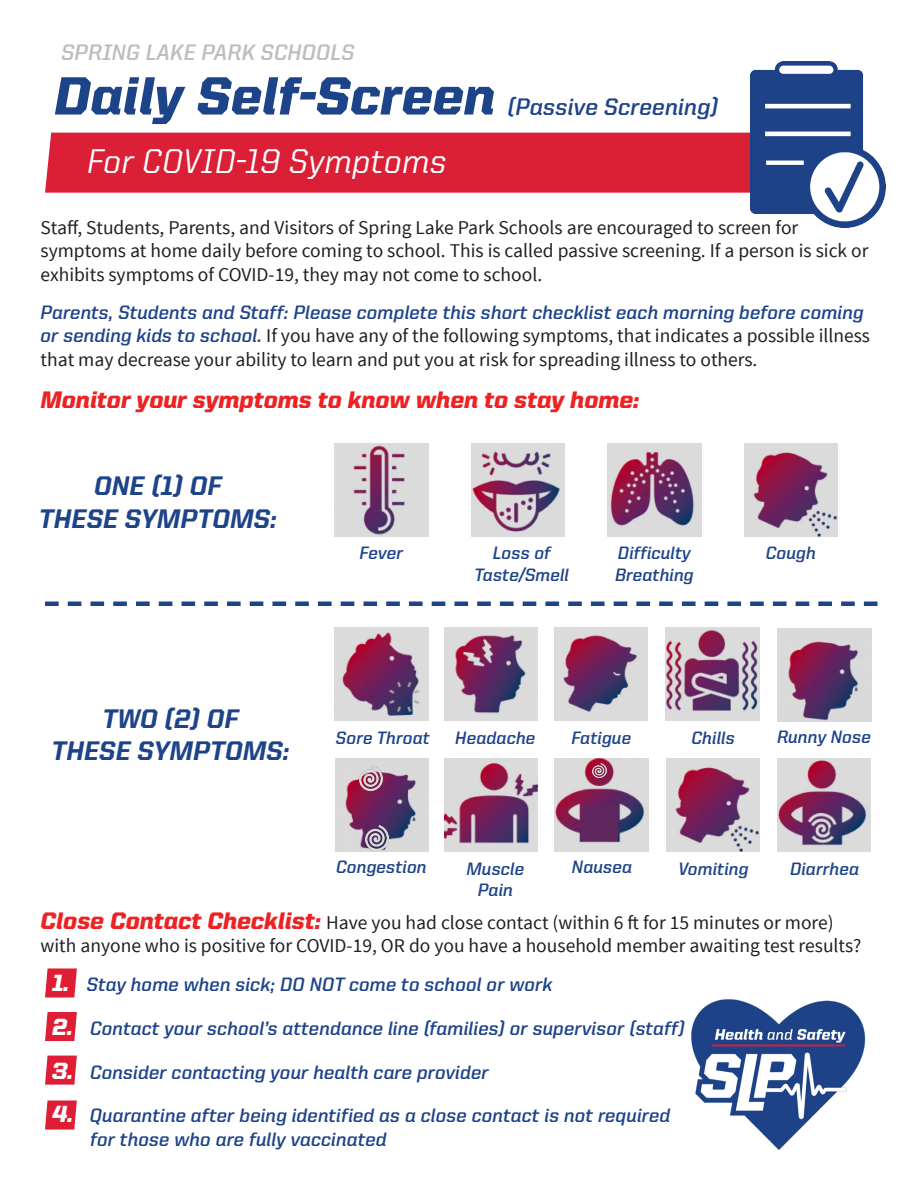
<style>
.page{position:relative;width:918px;height:1188px;background:#fff}
.page>*{position:absolute;margin:0;border:0;box-sizing:border-box;transform-origin:0 0}
.t1{font:900 54px "United Italic Reg";color:#1d4389}
.t2{font:500 34.5px "United Italic Reg";color:#fff}
.t3{font:800 27px "United Italic Reg";color:#1d4389}
.t4{font:900 24px "United Italic Reg";color:#ee2123}
.t5{font:700 24px "United Italic Reg";color:#1d4389}
.t6{font:700 22.5px "United Italic Reg";color:#bcbdc0}
.t7{font:19.5px/23.4px "Source Sans Pro";color:#231f20}
.t8{font:700 19.5px "United Italic Reg";color:#1d4389}
.t9{font:700 18px "United Italic Reg";color:#1d4389}
.s1{font-family:"United Italic Reg";font-weight:700;color:#1d4389}
.s2{font-family:"United Italic Reg";font-weight:900;font-size:24px;color:#ee2123}
.s3{font-weight:900;font-size:23.55px;color:#fff}
</style>
<div class="page">
<svg style="left:45px;top:1101px;width:32px;height:29px"></svg>
<svg style="left:45px;top:1056px;width:32px;height:29px"></svg>
<svg style="left:45px;top:1012px;width:32px;height:29px"></svg>
<svg style="left:45px;top:968px;width:32px;height:30px"></svg>
<div style="left:45px;top:133px;width:705px;height:60px;background:#db1f36"></div>
<img style="left:750px;top:62px;width:135px;height:165px">
<img style="left:691px;top:999px;width:175px;height:151px">
<img style="left:335px;top:443px;width:93px;height:94px">
<img style="left:471px;top:443px;width:94px;height:94px">
<img style="left:608px;top:443px;width:93px;height:94px">
<img style="left:744px;top:443px;width:94px;height:94px">
<svg style="left:45px;top:602px;width:832px;height:4px"></svg>
<img style="left:335px;top:628px;width:93px;height:93px">
<img style="left:444px;top:628px;width:94px;height:93px">
<img style="left:554px;top:628px;width:93px;height:93px">
<img style="left:666px;top:628px;width:93px;height:93px">
<img style="left:778px;top:628px;width:93px;height:94px">
<img style="left:444px;top:759px;width:94px;height:93px">
<img style="left:666px;top:759px;width:94px;height:93px">
<img style="left:555px;top:759px;width:93px;height:93px">
<div style="left:583px;top:806px;width:35px;height:35px;background:#60275e"></div>
<img style="left:778px;top:759px;width:93px;height:93px">
<img style="left:335px;top:759px;width:94px;height:93px">
<img style="left:593px;top:763px;width:13px;height:15px">
<img style="left:365px;top:826px;width:23px;height:25px">
<img style="left:360px;top:766px;width:23px;height:25px">
<p class="t6" style="left:62px;top:40px;width:295px">SPRING LAKE PARK SCHOOLS</p>
<p class="t1" style="left:54px;top:66px;width:443px">Daily Self-Screen</p>
<p class="t2" style="left:87px;top:143px;width:362px">For COVID-19 Symptoms</p>
<p class="t5" style="left:507px;top:93px;width:213px">(Passive Screening)</p>
<p class="t7" style="left:40px;top:216px;width:830px">Staff, Students, Parents, and Visitors of Spring Lake Park Schools are encouraged to screen for symptoms at home daily before coming to school. This is called passive screening. If a person is sick or exhibits symptoms of COVID-19, they may not come to school.</p>
<p class="t7" style="left:40px;top:301px;width:831px"><span class="s1">Parents, Students and Staff: Please complete this short checklist each morning before coming or sending kids to school.</span> If you have any of the following symptoms, that indicates a possible illness that may decrease your ability to learn and put you at risk for spreading illness to others.</p>
<p class="t4" style="left:40px;top:386px;width:600px">Monitor your symptoms to know when to stay home:</p>
<p class="t3" style="left:94px;top:471px;width:129px">ONE (1) OF</p>
<p class="t3" style="left:39px;top:504px;width:240px">THESE SYMPTOMS:</p>
<p class="t9" style="left:360px;top:543px;width:45px">Fever</p>
<p class="t9" style="left:493px;top:543px;width:59px">Loss of</p>
<p class="t9" style="left:474px;top:565px;width:96px">Taste/Smell</p>
<p class="t9" style="left:618px;top:543px;width:74px">Difficulty</p>
<p class="t9" style="left:615px;top:565px;width:80px">Breathing</p>
<p class="t9" style="left:766px;top:543px;width:52px">Cough</p>
<p class="t3" style="left:102px;top:704px;width:138px">TWO (2) OF</p>
<p class="t3" style="left:51px;top:736px;width:240px">THESE SYMPTOMS:</p>
<p class="t9" style="left:336px;top:728px;width:95px">Sore Throat</p>
<p class="t9" style="left:455px;top:728px;width:82px">Headache</p>
<p class="t9" style="left:571px;top:728px;width:61px">Fatigue</p>
<p class="t9" style="left:691px;top:728px;width:45px">Chills</p>
<p class="t9" style="left:777px;top:727px;width:96px">Runny Nose</p>
<p class="t9" style="left:336px;top:857px;width:92px">Congestion</p>
<p class="t9" style="left:572px;top:857px;width:62px">Nausea</p>
<p class="t9" style="left:678px;top:859px;width:72px">Vomiting</p>
<p class="t9" style="left:790px;top:859px;width:71px">Diarrhea</p>
<p class="t9" style="left:466px;top:859px;width:59px">Muscle</p>
<p class="t9" style="left:478px;top:880px;width:37px">Pain</p>
<p class="t7" style="left:40px;top:911px;width:822px"><span class="s2">Close Contact Checklist:</span> Have you had close contact (within 6 ft for 15 minutes or more) with anyone who is positive for COVID-19, OR do you have a household member awaiting test results?</p>
<p class="t8" style="left:52px;top:974px;width:502px"><span class="s3">1.</span> Stay home when sick; DO NOT come to school or work</p>
<p class="t8" style="left:52px;top:1018px;width:635px"><span class="s3">2.</span> Contact your school’s attendance line (families) or supervisor (staff)</p>
<p class="t8" style="left:52px;top:1061px;width:438px"><span class="s3">3.</span> Consider contacting your health care provider</p>
<p class="t8" style="left:52px;top:1105px;width:620px"><span class="s3">4.</span> Quarantine after being identified as a close contact is not required</p>
<p class="t8" style="left:90px;top:1128px;width:298px">for those who are fully vaccinated</p>
</div>
